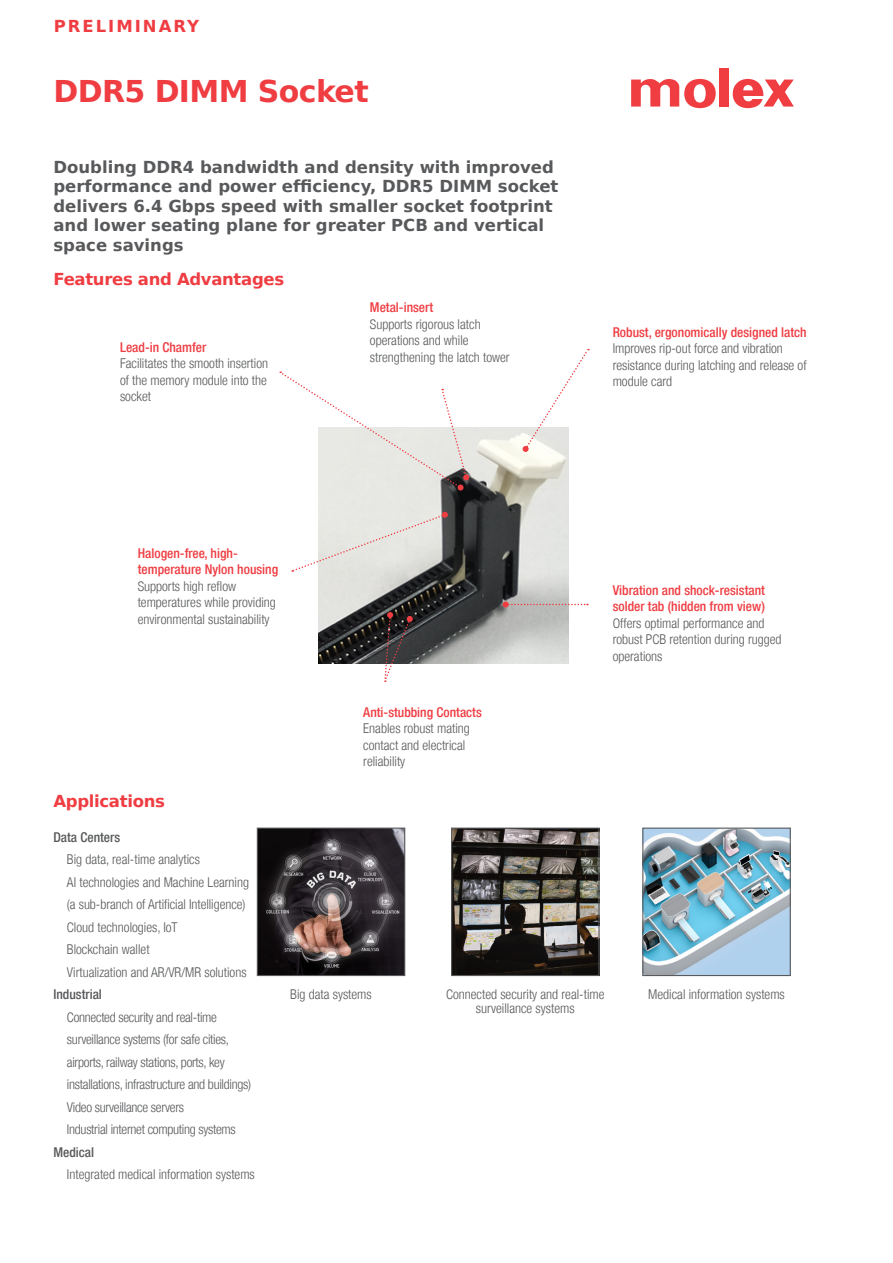
<style>
.page{position:relative;width:893px;height:1263px;background:#fff}
.page>*{position:absolute;margin:0;border:0;box-sizing:border-box;transform-origin:0 0}
.t1{font:700 30px "Bitstream Vera Sans";letter-spacing:-.02em;color:#ef3d42}
.t2{font:700 16.5px/19.5px "Bitstream Vera Sans";color:#58595b}
.t3{font:700 16.5px "Bitstream Vera Sans";letter-spacing:-.02em;color:#ef3d42}
.t4{font:700 16.5px "Bitstream Vera Sans";letter-spacing:.12em;color:#ef3d42}
.t5{font:300 condensed 13.5px/16.5px "Helvetica Neue LT";color:#58595b}
.t6{font:300 condensed 13.5px/22.5px "Helvetica Neue LT";letter-spacing:-.02em;color:#58595b}
.t7{font:500 condensed 13.5px/16.5px "Helvetica Neue LT";color:#ef3d42}
.t8{font:500 condensed 13.5px "Helvetica Neue LT";color:#58595b}
</style>
<div class="page">
<img style="left:259px;top:829px;width:144px;height:145px">
<div style="left:257px;top:827px;width:148px;height:149px;border:1px solid #58595b"></div>
<img style="left:453px;top:829px;width:145px;height:145px">
<div style="left:451px;top:827px;width:149px;height:149px;border:1px solid #58595b"></div>
<img style="left:644px;top:829px;width:145px;height:145px">
<div style="left:642px;top:827px;width:149px;height:149px;border:1px solid #58595b"></div>
<div style="left:719px;top:68px;width:10px;height:39px;background:#ef3d42"></div>
<svg style="left:631px;top:78px;width:85px;height:30px"></svg>
<svg style="left:733px;top:79px;width:61px;height:29px"></svg>
<img style="left:318px;top:428px;width:250px;height:235px">
<svg style="left:292px;top:512px;width:156px;height:60px"></svg>
<svg style="left:383px;top:612px;width:30px;height:70px"></svg>
<svg style="left:503px;top:601px;width:85px;height:6px"></svg>
<svg style="left:523px;top:349px;width:66px;height:103px"></svg>
<svg style="left:280px;top:371px;width:189px;height:119px"></svg>
<p class="t4" style="left:54px;top:17px;width:147px">PRELIMINARY</p>
<h1 class="t1" style="left:53px;top:74px;width:317px">DDR5 DIMM Socket</h1>
<p class="t2" style="left:53px;top:157px;width:507px">Doubling DDR4 bandwidth and density with improved performance and power efficiency, DDR5 DIMM socket delivers 6.4 Gbps speed with smaller socket footprint and lower seating plane for greater PCB and vertical space savings</p>
<p class="t3" style="left:53px;top:269px;width:232px">Features and Advantages</p>
<p class="t7" style="left:120px;top:339px;width:88px">Lead-in Chamfer</p>
<p class="t5" style="left:120px;top:355px;width:150px;text-align:justify">Facilitates the smooth insertion of the memory module into the socket</p>
<p class="t7" style="left:138px;top:545px;width:142px">Halogen-free, high&shy;temperature Nylon housing</p>
<p class="t5" style="left:138px;top:578px;width:140px">Supports high reflow temperatures while providing environmental sustainability</p>
<p class="t3" style="left:53px;top:792px;width:113px">Applications</p>
<p class="t7" style="left:370px;top:299px;width:65px">Metal-insert</p>
<p class="t5" style="left:370px;top:316px;width:141px">Supports rigorous latch operations and while strengthening the latch tower</p>
<p class="t7" style="left:613px;top:323px;width:195px">Robust, ergonomically designed latch</p>
<p class="t5" style="left:613px;top:340px;width:195px">Improves rip-out force and vibration resistance during latching and release of module card</p>
<p class="t7" style="left:363px;top:703px;width:120px">Anti-stubbing Contacts</p>
<p class="t5" style="left:363px;top:720px;width:108px">Enables robust mating contact and electrical reliability</p>
<p class="t7" style="left:613px;top:582px;width:154px">Vibration and shock-resistant solder tab (hidden from view)</p>
<p class="t5" style="left:613px;top:615px;width:170px">Offers optimal performance and robust PCB retention during rugged operations</p>
<p class="t8" style="left:53px;top:829px;width:68px">Data Centers</p>
<p class="t5" style="left:67px;top:848px;width:184px;line-height:22.5px">Big data, real-time analytics<br>AI technologies and Machine Learning (a sub-branch of Artificial Intelligence)<br>Cloud technologies, IoT<br>Blockchain wallet<br>Virtualization and AR/VR/MR solutions</p>
<p class="t8" style="left:53px;top:986px;width:50px">Industrial</p>
<p class="t6" style="left:67px;top:1005px;width:186px">Connected security and real-time surveillance systems (for safe cities, airports, railway stations, ports, key installations, infrastructure and buildings)<br>Video surveillance servers<br>Industrial internet computing systems</p>
<p class="t8" style="left:53px;top:1144px;width:42px">Medical</p>
<p class="t5" style="left:67px;top:1166px;width:189px">Integrated medical information systems</p>
<p class="t5" style="left:290px;top:986px;width:83px">Big data systems</p>
<p class="t5" style="left:446px;top:988px;width:160px;line-height:13.5px;text-align:center">Connected security and real-time surveillance systems</p>
<p class="t5" style="left:648px;top:986px;width:138px">Medical information systems</p>
</div>
